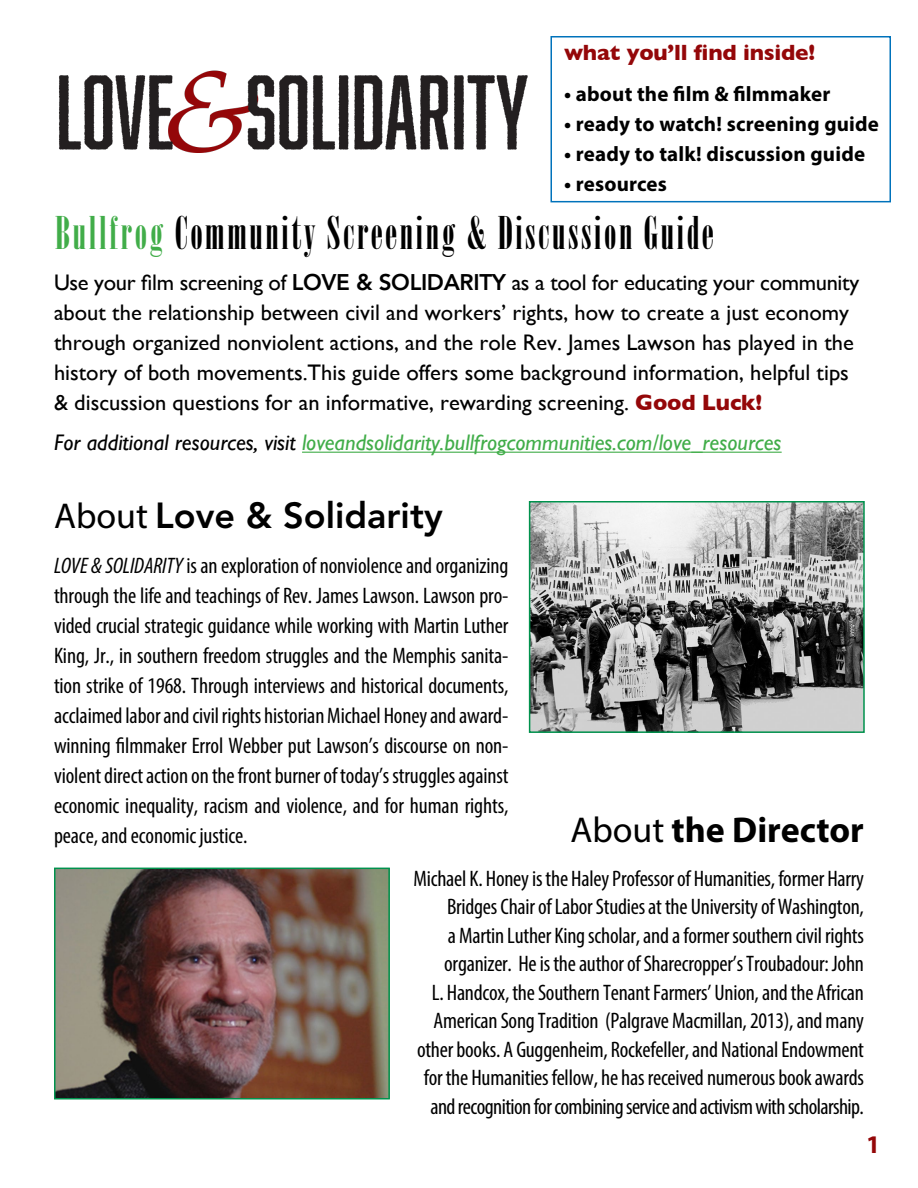
<style>
.page{position:relative;width:918px;height:1188px;background:#fff}
.page>*{position:absolute;margin:0;border:0;box-sizing:border-box;transform-origin:0 0}
.t1{font:45px "Onyx";letter-spacing:.06em;color:#000}
.t2{font:800 36px "Avenir LT Std";color:#000}
.t3{font:700 36px "Myriad Pro";color:#000}
.t4{font:700 25.5px "Myriad Pro";color:#940709}
.t5{font:condensed 22.5px/30px "Myriad Pro";letter-spacing:-.01em;color:#000;text-align:justify}
.t6{font:22.5px/30px "Gill Sans";color:#000}
.t7{font:italic 22.5px "Gill Sans";color:#41ad49}
.t8{font:700 22.5px "Gill Sans";letter-spacing:-.01em;color:#940709}
.t9{font:700 21px "Myriad Pro";letter-spacing:.01em;color:#000}
.s1{color:#41ad49}
.s2{font-family:"Avenir LT Std";font-weight:800}
.s3{font-weight:700;color:#940709}
.s4{color:#000}
.s5{font-family:"Myriad Pro";font-weight:400}
.s6{font-style:italic}
.s7{font-weight:400}
</style>
<div class="page">
<img style="left:532px;top:504px;width:330px;height:226px">
<div style="left:529px;top:501px;width:336px;height:232px;border:2px solid #00924d"></div>
<hr style="left:302px;top:452px;width:480px;height:1px;background:#41ad49">
<img style="left:57px;top:871px;width:330px;height:226px">
<div style="left:54px;top:868px;width:336px;height:232px;border:2px solid #00924d"></div>
<div style="left:550px;top:36px;width:341px;height:166px;border:2px solid #0072bb"></div>
<img style="left:59px;top:70px;width:469px;height:83px">
<p class="t8" style="left:564px;top:35px;width:253px">what you’ll find inside!</p>
<p class="t9" style="left:564px;top:80px;width:268px">• about the film &amp; filmmaker</p>
<p class="t9" style="left:564px;top:110px;width:317px">• ready to watch! screening guide</p>
<p class="t9" style="left:564px;top:140px;width:303px">• ready to talk! discussion guide</p>
<p class="t9" style="left:564px;top:170px;width:105px">• resources</p>
<h1 class="t1" style="left:55px;top:207px;width:660px"><span class="s1">Bullfrog</span> Community Screening &amp; Discussion Guide</h1>
<p class="t6" style="left:54px;top:267px;width:807px">Use your film screening of <span class="s2">LOVE &amp; SOLIDARITY</span> as a tool for educating your community about the relationship between civil and workers’ rights, how to create a just economy through organized nonviolent actions, and the role Rev. James Lawson has played in the history of both movements.This guide offers some background information, helpful tips &amp; discussion questions for an informative, rewarding screening. <span class="s3">Good Luck!</span></p>
<p class="t7" style="left:54px;top:430px;width:729px"><span class="s4">For additional resources, visit</span> loveandsolidarity.bullfrogcommunities.com/love_resources</p>
<h2 class="t2" style="left:54px;top:494px;width:390px"><span class="s5">About</span> Love &amp; Solidarity</h2>
<p class="t5" style="left:54px;top:551px;width:456px"><span class="s6">LOVE &amp; SOLIDARITY</span> is an exploration of nonviolence and organizing through the life and teachings of Rev. James Lawson. Lawson pro&shy;vided crucial strategic guidance while working with Martin Luther King, Jr., in southern freedom struggles and the Memphis sanita&shy;tion strike of 1968. Through interviews and historical documents, acclaimed labor and civil rights historian Michael Honey and award&shy;winning filmmaker Errol Webber put Lawson’s discourse on non&shy;violent direct action on the front burner of today’s struggles against economic inequality, racism and violence, and for human rights, peace, and economic justice.</p>
<h2 class="t3" style="left:570px;top:807px;width:295px"><span class="s7">About</span> the Director</h2>
<p class="t5" style="left:414px;top:864px;width:452px;line-height:28.5px;text-align:right">Michael K. Honey is the Haley Professor of Humanities, former Harry Bridges Chair of Labor Studies at the University of Washington,<br>a Martin Luther King scholar, and a former southern civil rights organizer. He is the author of Sharecropper’s Troubadour: John<br>L. Handcox, the Southern Tenant Farmers’ Union, and the African American Song Tradition (Palgrave Macmillan, 2013), and many other books. A Guggenheim, Rockefeller, and National Endowment for the Humanities fellow, he has received numerous book awards and recognition for combining service and activism with scholarship.</p>
<p class="t4" style="left:866px;top:1128px;width:16px">1</p>
</div>
